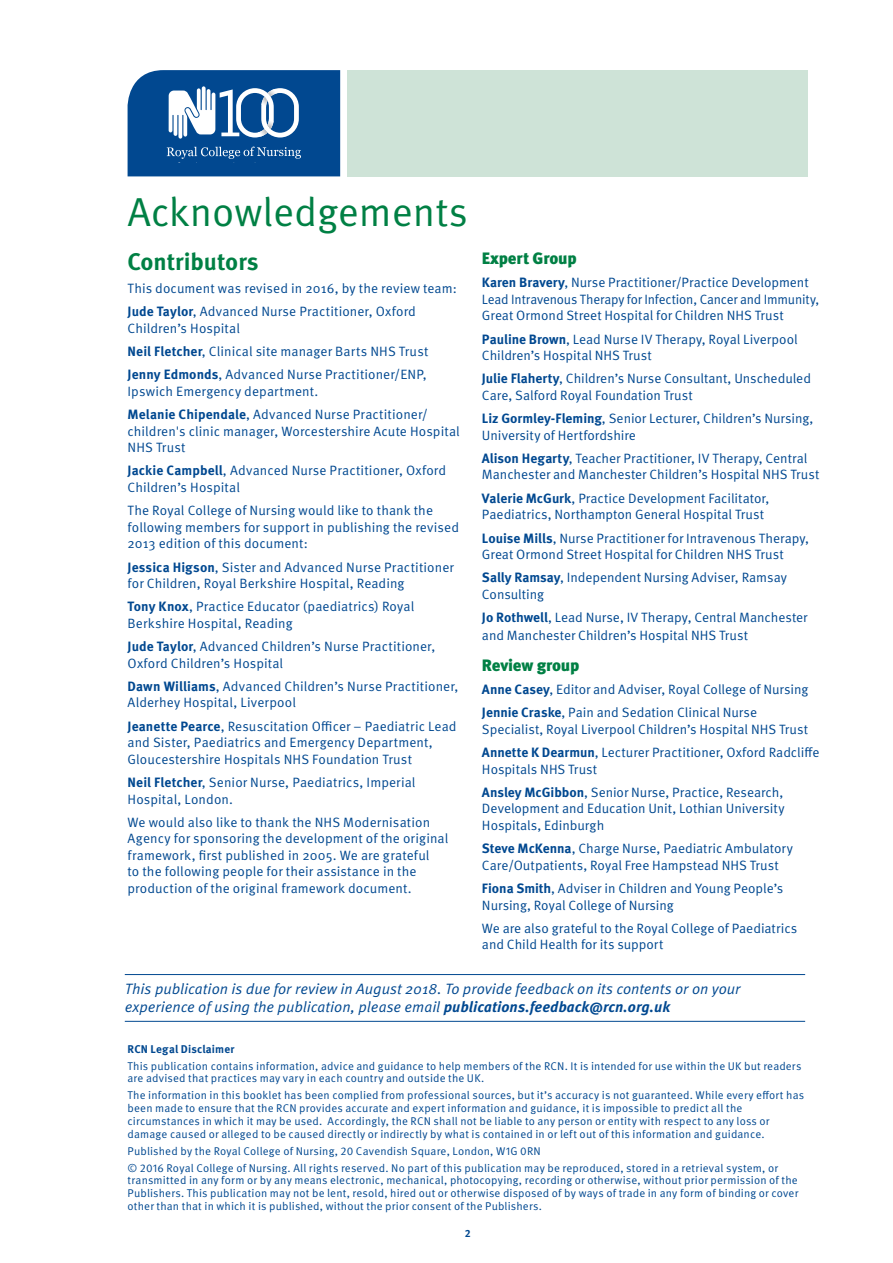
<style>
.page{position:relative;width:893px;height:1263px;background:#fff}
.page>*{position:absolute;margin:0;border:0;box-sizing:border-box;transform-origin:0 0}
.t1{font:40.5px "Meta OT";color:#008044}
.t2{font:700 24px "Meta OT";color:#008044}
.t3{font:900 16.5px "Meta OT";letter-spacing:-.01em;color:#008044}
.t4{font:italic 15px/18px "Meta OT";color:#014890}
.t5{font:13.5px/16.5px "Meta OT";letter-spacing:.005em;color:#014890}
.t6{font:11.25px/12.8px "Meta OT";letter-spacing:.015em;color:#014890}
.t7{font:700 11.25px "Meta OT";letter-spacing:.015em;color:#014890}
.t8{font:700 10.5px "Meta OT";color:#014890}
.s1{font-weight:700}
</style>
<div class="page">
<div style="left:347px;top:70px;width:461px;height:106px;background:#cee3d7"></div>
<hr style="left:125px;top:1021px;width:680px;height:1px;background:#014890">
<hr style="left:125px;top:974px;width:680px;height:1px;background:#014890">
<svg style="left:128px;top:70px;width:212px;height:106px;background:#2b66a2"></svg>
<h1 class="t1" style="left:128px;top:186px;width:342px">Acknowledgements</h1>
<h2 class="t2" style="left:128px;top:246px;width:132px">Contributors</h2>
<p class="t5" style="left:128px;top:277px;width:331px;line-height:23.2px">This document was revised in 2016, by the review team:<br><span class="s1">Jude Taylor</span>, Advanced Nurse Practitioner, Oxford</p>
<p class="t5" style="left:128px;top:317px;width:302px;line-height:23.2px">Children’s Hospital<br><span class="s1">Neil Fletcher</span>, Clinical site manager Barts NHS Trust<br><span class="s1">Jenny Edmonds</span>, Advanced Nurse Practitioner/ENP,</p>
<p class="t5" style="left:128px;top:380px;width:302px;line-height:23.2px">Ipswich Emergency department.<br><span class="s1">Melanie Chipendale</span>, Advanced Nurse Practitioner/</p>
<p class="t5" style="left:128px;top:423px;width:334px">children's clinic manager, Worcestershire Acute Hospital<br>NHS Trust</p>
<p class="t5" style="left:128px;top:463px;width:320px"><span class="s1">Jackie Campbell</span>, Advanced Nurse Practitioner, Oxford<br>Children’s Hospital</p>
<p class="t5" style="left:128px;top:503px;width:333px">The Royal College of Nursing would like to thank the following members for support in publishing the revised<br>2013 edition of this document:</p>
<p class="t5" style="left:128px;top:559px;width:328px"><span class="s1">Jessica Higson</span>, Sister and Advanced Nurse Practitioner for Children, Royal Berkshire Hospital, Reading</p>
<p class="t5" style="left:128px;top:599px;width:288px"><span class="s1">Tony Knox</span>, Practice Educator (paediatrics) Royal<br>Berkshire Hospital, Reading</p>
<p class="t5" style="left:128px;top:639px;width:309px"><span class="s1">Jude Taylor</span>, Advanced Children’s Nurse Practitioner,<br>Oxford Children’s Hospital</p>
<p class="t5" style="left:128px;top:678px;width:332px"><span class="s1">Dawn Williams</span>, Advanced Children’s Nurse Practitioner,<br>Alderhey Hospital, Liverpool</p>
<p class="t5" style="left:128px;top:718px;width:330px"><span class="s1">Jeanette Pearce</span>, Resuscitation Officer – Paediatric Lead and Sister, Paediatrics and Emergency Department,<br>Gloucestershire Hospitals NHS Foundation Trust</p>
<p class="t5" style="left:128px;top:774px;width:289px"><span class="s1">Neil Fletcher</span>, Senior Nurse, Paediatrics, Imperial<br>Hospital, London.</p>
<p class="t5" style="left:128px;top:814px;width:322px">We would also like to thank the NHS Modernisation Agency for sponsoring the development of the original framework, first published in 2005. We are grateful<br>to the following people for their assistance in the production of the original framework document.</p>
<p class="t3" style="left:482px;top:248px;width:96px">Expert Group</p>
<p class="t5" style="left:482px;top:275px;width:339px"><span class="s1">Karen Bravery</span>, Nurse Practitioner/Practice Development<br>Lead Intravenous Therapy for Infection, Cancer and Immunity,<br>Great Ormond Street Hospital for Children NHS Trust</p>
<p class="t5" style="left:482px;top:331px;width:317px"><span class="s1">Pauline Brown</span>, Lead Nurse IV Therapy, Royal Liverpool<br>Children’s Hospital NHS Trust</p>
<p class="t5" style="left:482px;top:371px;width:331px"><span class="s1">Julie Flaherty</span>, Children’s Nurse Consultant, Unscheduled<br>Care, Salford Royal Foundation Trust</p>
<p class="t5" style="left:482px;top:411px;width:333px"><span class="s1">Liz Gormley-Fleming</span>, Senior Lecturer, Children’s Nursing,<br>University of Hertfordshire</p>
<p class="t5" style="left:482px;top:450px;width:339px"><span class="s1">Alison Hegarty</span>, Teacher Practitioner, IV Therapy, Central<br>Manchester and Manchester Children’s Hospital NHS Trust</p>
<p class="t5" style="left:482px;top:490px;width:289px"><span class="s1">Valerie McGurk</span>, Practice Development Facilitator,<br>Paediatrics, Northampton General Hospital Trust</p>
<p class="t5" style="left:482px;top:530px;width:329px"><span class="s1">Louise Mills</span>, Nurse Practitioner for Intravenous Therapy,<br>Great Ormond Street Hospital for Children NHS Trust</p>
<p class="t5" style="left:482px;top:570px;width:307px"><span class="s1">Sally Ramsay</span>, Independent Nursing Adviser, Ramsay<br>Consulting</p>
<p class="t5" style="left:482px;top:609px;width:327px;line-height:18px"><span class="s1">Jo Rothwell</span>, Lead Nurse, IV Therapy, Central Manchester and Manchester Children’s Hospital NHS Trust</p>
<p class="t3" style="left:482px;top:655px;width:99px">Review group</p>
<p class="t5" style="left:482px;top:678px;width:328px;line-height:23.2px"><span class="s1">Anne Casey</span>, Editor and Adviser, Royal College of Nursing<br><span class="s1">Jennie Craske</span>, Pain and Sedation Clinical Nurse</p>
<p class="t5" style="left:482px;top:718px;width:339px;line-height:23.2px">Specialist, Royal Liverpool Children’s Hospital NHS Trust<br><span class="s1">Annette K Dearmun</span>, Lecturer Practitioner, Oxford Radcliffe</p>
<p class="t5" style="left:482px;top:758px;width:303px;line-height:23.2px">Hospitals NHS Trust<br><span class="s1">Ansley McGibbon</span>, Senior Nurse, Practice, Research,</p>
<p class="t5" style="left:482px;top:801px;width:304px">Development and Education Unit, Lothian University<br>Hospitals, Edinburgh</p>
<p class="t5" style="left:482px;top:841px;width:312px"><span class="s1">Steve McKenna</span>, Charge Nurse, Paediatric Ambulatory<br>Care/Outpatients, Royal Free Hampstead NHS Trust</p>
<p class="t5" style="left:482px;top:880px;width:303px"><span class="s1">Fiona Smith</span>, Adviser in Children and Young People’s<br>Nursing, Royal College of Nursing</p>
<p class="t5" style="left:482px;top:920px;width:317px">We are also grateful to the Royal College of Paediatrics and Child Health for its support</p>
<p class="t4" style="left:125px;top:980px;width:617px">This publication is due for review in August 2018. To provide feedback on its contents or on your experience of using the publication, please email <span class="s1">publications.feedback@rcn.org.uk</span></p>
<p class="t7" style="left:128px;top:1041px;width:108px">RCN Legal Disclaimer</p>
<p class="t6" style="left:128px;top:1059px;width:675px">This publication contains information, advice and guidance to help members of the RCN. It is intended for use within the UK but readers are advised that practices may vary in each country and outside the UK.</p>
<p class="t6" style="left:128px;top:1089px;width:678px">The information in this booklet has been complied from professional sources, but it’s accuracy is not guaranteed. While every effort has been made to ensure that the RCN provides accurate and expert information and guidance, it is impossible to predict all the circumstances in which it may be used. Accordingly, the RCN shall not be liable to any person or entity with respect to any loss or damage caused or alleged to be caused directly or indirectly by what is contained in or left out of this information and guidance.</p>
<p class="t6" style="left:128px;top:1142px;width:652px;line-height:17px">Published by the Royal College of Nursing, 20 Cavendish Square, London, W1G 0RN<br>© 2016 Royal College of Nursing. All rights reserved. No part of this publication may be reproduced, stored in a retrieval system, or</p>
<p class="t6" style="left:128px;top:1174px;width:672px;text-align:justify">transmitted in any form or by any means electronic, mechanical, photocopying, recording or otherwise, without prior permission of the Publishers. This publication may not be lent, resold, hired out or otherwise disposed of by ways of trade in any form of binding or cover other than that in which it is published, without the prior consent of the Publishers.</p>
<p class="t8" style="left:465px;top:1227px;width:7px">2</p>
</div>
